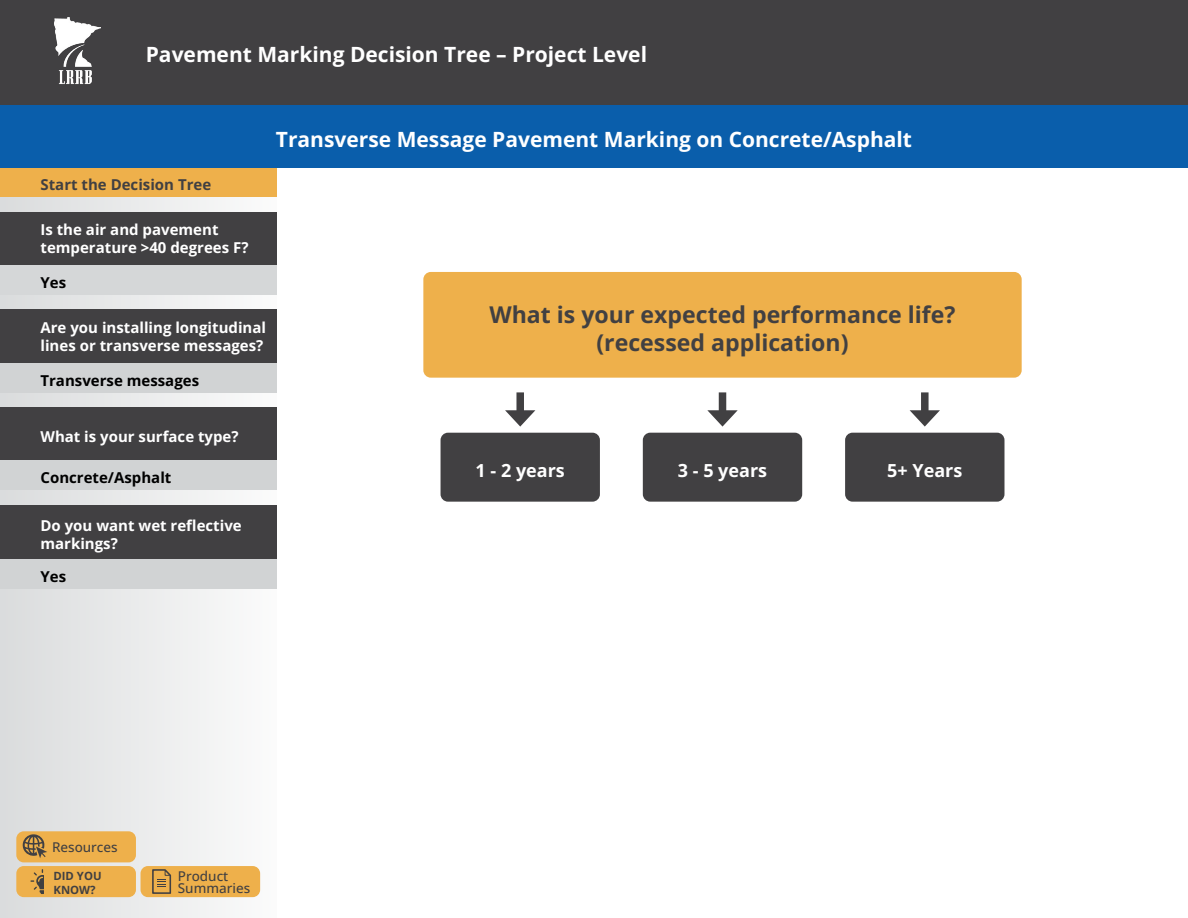
<style>
.page{position:relative;width:1188px;height:918px;background:#fff}
.page>*{position:absolute;margin:0;border:0;box-sizing:border-box;transform-origin:0 0}
.t1{font:700 23.1px/27.8px "Open Sans";color:#414042;text-align:center}
.t2{font:700 21px "Open Sans";color:#fff}
.t3{font:700 18px "Open Sans";color:#fff}
.t4{font:700 15px/18px "Open Sans";color:#fff}
.t5{font:700 15px "Open Sans";color:#000}
.t6{font:700 15px "Open Sans";color:#414042}
.t7{font:500 13.5px/12px "Open Sans";color:#414042}
.t8{font:700 11.4px/13.6px "Open Sans";color:#414042}
</style>
<div class="page">
<div style="left:0;top:105px;width:276px;height:813px;background:linear-gradient(to right,#d8dadb,#f9f9f9)"></div>
<div style="left:0;top:0;width:1188px;height:105px;background:#414042"></div>
<img style="left:55px;top:18px;width:45px;height:66px">
<div style="left:0;top:168px;width:276px;height:29px;background:#eeb04b"></div>
<div style="left:0;top:212px;width:276px;height:53px;background:#414042"></div>
<div style="left:0;top:310px;width:276px;height:53px;background:#414042"></div>
<div style="left:0;top:265px;width:276px;height:30px;background:#d5d7d8"></div>
<div style="left:0;top:363px;width:276px;height:29px;background:#d1d3d4"></div>
<div style="left:0;top:407px;width:276px;height:53px;background:#414042"></div>
<div style="left:0;top:506px;width:276px;height:53px;background:#414042"></div>
<div style="left:0;top:460px;width:276px;height:30px;background:#d1d3d4"></div>
<div style="left:0;top:559px;width:276px;height:29px;background:#d1d3d4"></div>
<div style="left:0;top:105px;width:1188px;height:63px;background:#0a5eab"></div>
<div style="left:16px;top:866px;width:120px;height:31px;background:#eeb04b;border-radius:7px"></div>
<div style="left:16px;top:831px;width:120px;height:31px;background:#eeb04b;border-radius:7px"></div>
<div style="left:141px;top:866px;width:119px;height:31px;background:#eeb04b;border-radius:7px"></div>
<svg style="left:30px;top:869px;width:14px;height:25px"></svg>
<svg style="left:23px;top:834px;width:24px;height:24px"></svg>
<svg style="left:152px;top:869px;width:19px;height:25px"></svg>
<div style="left:423px;top:272px;width:599px;height:106px;background:#eeb04b;border-radius:7px"></div>
<div style="left:441px;top:433px;width:159px;height:69px;background:#414042;border-radius:7px"></div>
<div style="left:516px;top:392px;width:8px;height:25px;background:#414042"></div>
<svg style="left:505px;top:410px;width:30px;height:17px"></svg>
<div style="left:643px;top:433px;width:159px;height:69px;background:#414042;border-radius:7px"></div>
<div style="left:719px;top:392px;width:7px;height:25px;background:#414042"></div>
<svg style="left:707px;top:410px;width:31px;height:17px"></svg>
<div style="left:845px;top:433px;width:159px;height:69px;background:#414042;border-radius:7px"></div>
<div style="left:921px;top:392px;width:8px;height:25px;background:#414042"></div>
<svg style="left:910px;top:410px;width:30px;height:17px"></svg>
<h2 class="t2" style="left:146px;top:40px;width:503px">Pavement Marking Decision Tree – Project Level</h2>
<p class="t6" style="left:40px;top:175px;width:172px">Start the Decision Tree</p>
<p class="t4" style="left:40px;top:220px;width:210px">Is the air and pavement temperature &gt;40 degrees F?</p>
<p class="t5" style="left:40px;top:272px;width:27px">Yes</p>
<p class="t4" style="left:40px;top:318px;width:227px">Are you installing longitudinal lines or transverse messages?</p>
<p class="t5" style="left:40px;top:370px;width:160px">Transverse messages</p>
<h2 class="t2" style="left:276px;top:125px;width:638px">Transverse Message Pavement Marking on Concrete/Asphalt</h2>
<p class="t1" style="left:489px;top:300px;width:468px">What is your expected performance life? (recessed application)</p>
<p class="t4" style="left:40px;top:427px;width:200px">What is your surface type?</p>
<p class="t5" style="left:40px;top:467px;width:132px">Concrete/Asphalt</p>
<p class="t4" style="left:40px;top:516px;width:203px">Do you want wet reflective markings?</p>
<p class="t5" style="left:40px;top:566px;width:27px">Yes</p>
<p class="t3" style="left:476px;top:458px;width:91px">1 - 2 years</p>
<p class="t3" style="left:678px;top:458px;width:91px">3 - 5 years</p>
<p class="t3" style="left:887px;top:458px;width:77px">5+ Years</p>
<p class="t7" style="left:52px;top:841px;width:67px">Resources</p>
<p class="t8" style="left:53px;top:869px;width:50px">DID YOU<br>KNOW?</p>
<p class="t7" style="left:178px;top:870px;width:74px">Product<br>Summaries</p>
</div>
